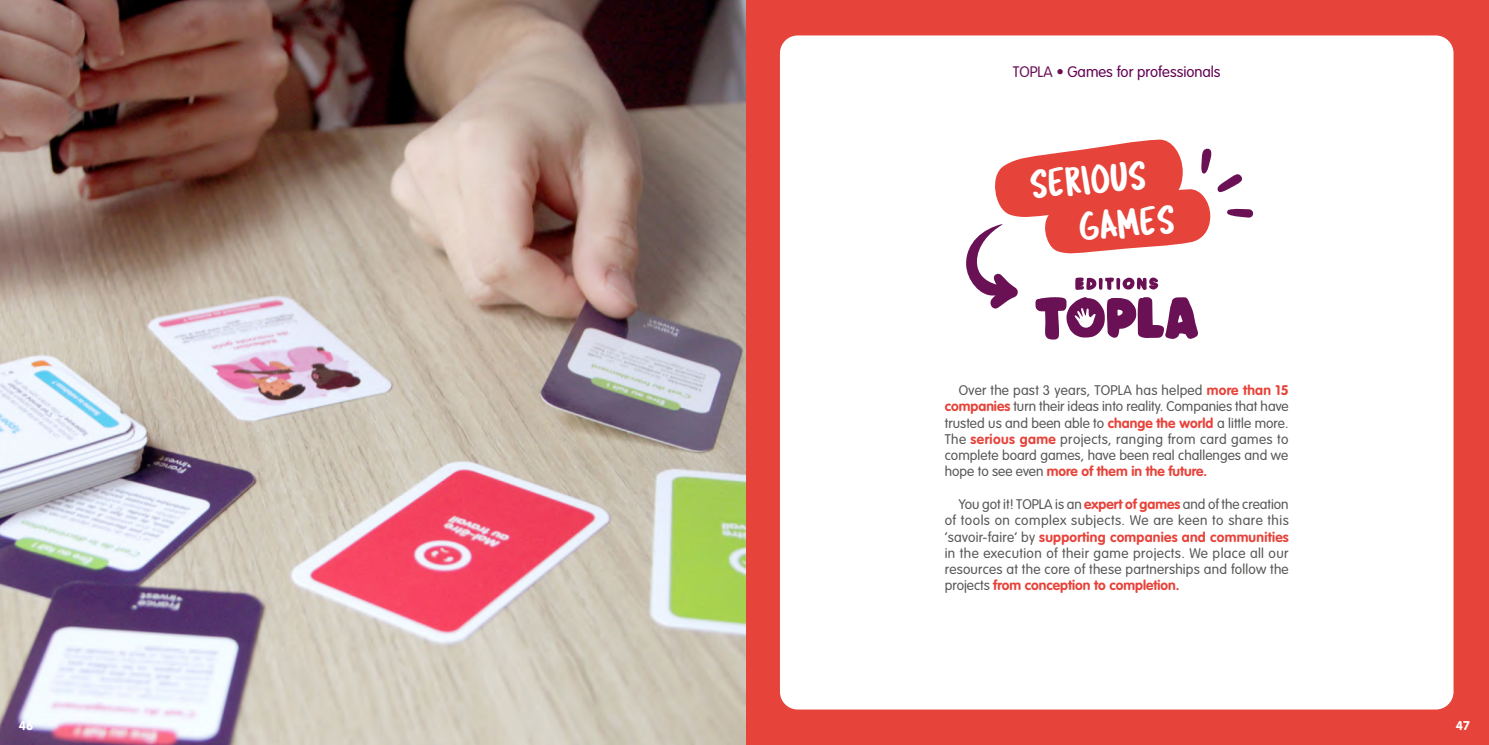
<style>
.page{position:relative;width:1489px;height:745px;background:#fff}
.page>*{position:absolute;margin:0;border:0;box-sizing:border-box;transform-origin:0 0}
.t1{font:41.12px/46.1px "Tragic Marker";color:#fff}
.t2{font:300 15px "VAG Rounded Std";color:#620052}
.t3{font:300 13.75px/16.2px "VAG Rounded Std";letter-spacing:.015em;color:#575756;text-align:justify}
.t4{font:700 12.5px "VAG Rounded Std";color:#fff}
.s1{color:#6a1155}
.s2{font-weight:700;color:#e6433a}
</style>
<div class="page">
<div style="left:0;top:0;width:1488px;height:744px;background:#e6433a"></div>
<div style="left:780px;top:35px;width:673px;height:674px;background:#fff;border-radius:18px"></div>
<img style="left:0;top:0;width:745px;height:744px">
<svg style="left:966px;top:139px;width:287px;height:200px"></svg>
<p class="t2" style="left:1012px;top:63px;width:209px"><span class="s1">TOPLA •</span> Games for professionals</p>
<h1 class="t1" style="left:1073px;top:157px;width:98px;text-indent:-45px;rotate:-5deg">SERIOUS<br>GAMES</h1>
<p class="t3" style="left:944px;top:382px;width:345px;text-indent:14px">Over the past 3 years, TOPLA has helped <span class="s2">more than 15 companies</span> turn their ideas into reality. Companies that have trusted us and been able to <span class="s2">change the world</span> a little more.<br>The <span class="s2">serious game</span> projects, ranging from card games to complete board games, have been real challenges and we hope to see even <span class="s2">more of them in the future.</span></p>
<p class="t3" style="left:944px;top:496px;width:345px;text-indent:14px">You got it! TOPLA is an <span class="s2">expert of games</span> and of the creation of tools on complex subjects. We are keen to share this ‘savoir-faire’ by <span class="s2">supporting companies and communities </span>in the execution of their game projects. We place all our resources at the core of these partnerships and follow the projects <span class="s2">from conception to completion.</span></p>
<p class="t4" style="left:19px;top:717px;width:16px">46</p>
<p class="t4" style="left:1455px;top:717px;width:15px">47</p>
</div>
